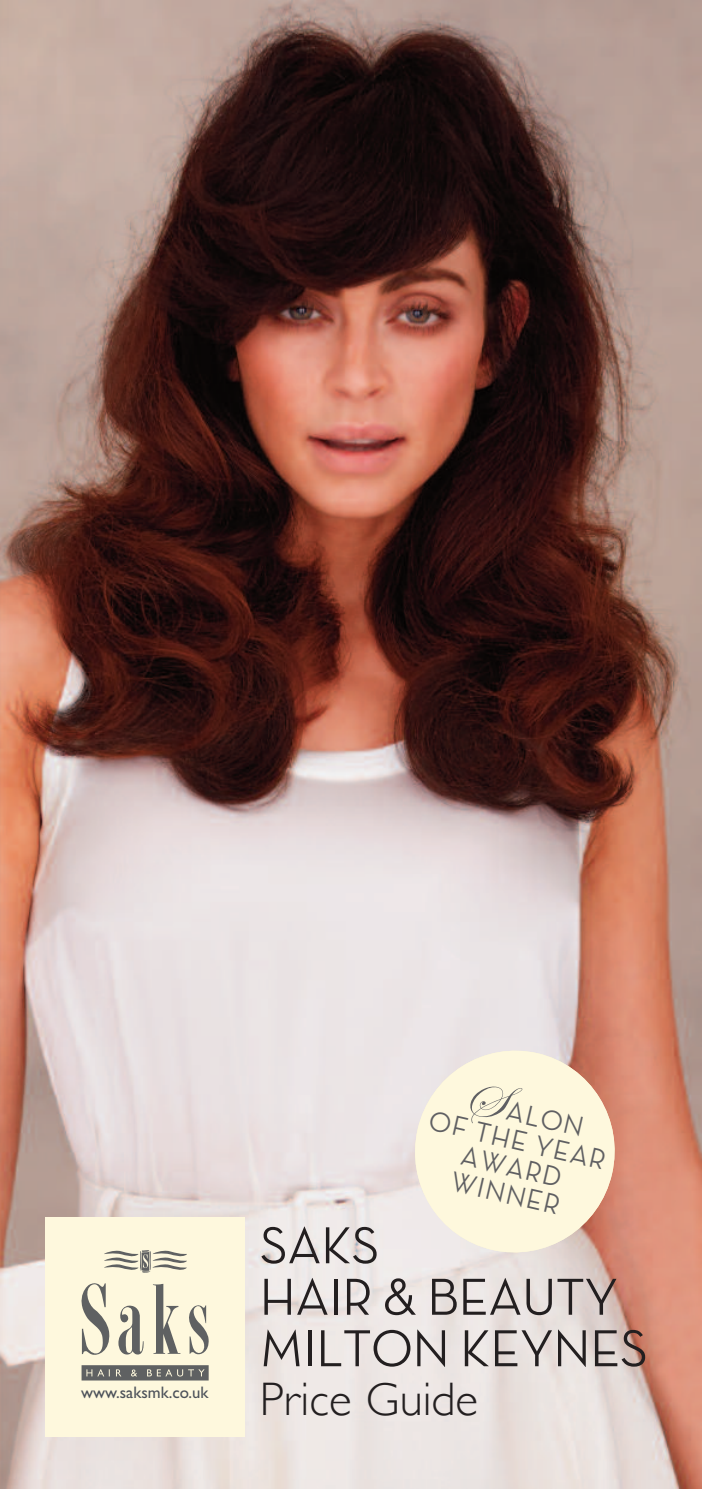
<style>
.page{position:relative;width:702px;height:1489px;background:#fff}
.page>*{position:absolute;margin:0;border:0;box-sizing:border-box;transform-origin:0 0}
.t1{font:52.75px/51.5px "Neutra Disp Medium Alt";color:#231f20}
.t2{font:300 47px "Gill Sans";color:#231f20}
.t3{font:28.25px/54.2px "Neutra Disp Medium Alt";color:#5f5f62}
.t4{font:16.75px "Gill Sans";color:#4c5159}
</style>
<div class="page">
<img style="left:0;top:0;width:702px;height:1488px">
<svg style="left:405px;top:1040px;width:219px;height:222px;background:#e2c4bd"></svg>
<svg style="left:411px;top:1047px;width:207px;height:208px;background:#f5e7d1"></svg>
<svg style="left:411px;top:1047px;width:12px;height:36px"></svg>
<div style="left:46px;top:1216px;width:198px;height:220px;background:#fef8dd"></div>
<svg style="left:104px;top:1250px;width:83px;height:22px"></svg>
<svg style="left:81px;top:1283px;width:128px;height:97px"></svg>
<div style="left:466px;top:1077px;width:56px;height:55px;background:#fef8dd"></div>
<p class="t4" style="left:81px;top:1386px;width:129px">www.saksmk.co.uk</p>
<p class="t3" style="left:479px;top:1077px;width:114px;text-indent:34px;rotate:13deg">ALON<br>AWARD</p>
<p class="t3" style="left:435px;top:1094px;width:182px;rotate:13deg">OF THE YEAR</p>
<p class="t3" style="left:457px;top:1155px;width:113px;rotate:13deg">WINNER</p>
<p class="t1" style="left:260px;top:1222px;width:389px">SAKS<br>HAIR &amp; BEAUTY<br>MILTON KEYNES</p>
<p class="t2" style="left:260px;top:1372px;width:220px">Price Guide</p>
</div>
